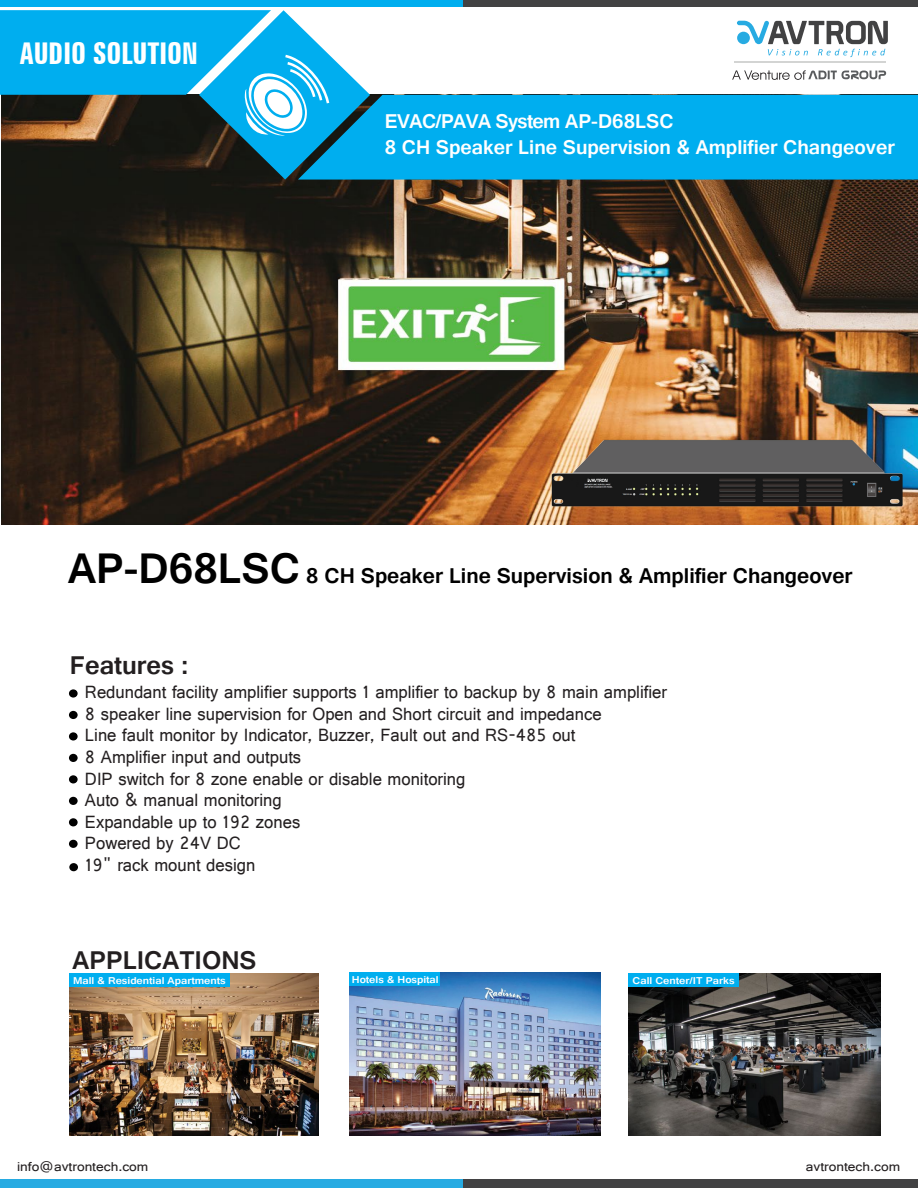
<style>
.page{position:relative;width:918px;height:1188px;background:#fff}
.page>*{position:absolute;margin:0;border:0;box-sizing:border-box;transform-origin:0 0}
.t1{font:700 extra-condensed 30px "Zurich BT";color:#fff}
.t2{font:700 27px "Gautami";color:#231f20}
.t3{font:700 22.5px "Gautami";color:#000}
.t4{font:700 21px/25.2px "Gautami";color:#fff}
.t5{font:18.75px/21.6px "Gautami";color:#231f20;scale:.96 1}
.t6{font:13.5px "Gautami";color:#231f20;scale:1.1 1}
.t7{font:700 10.5px "Gautami";color:#fdfdfe;scale:1.1 1}
.s1{font-size:45px}
</style>
<div class="page">
<img style="left:628px;top:973px;width:252px;height:162px">
<img style="left:349px;top:973px;width:252px;height:163px">
<img style="left:1px;top:180px;width:917px;height:344px">
<div style="left:0;top:0;width:917px;height:6px;background:#00aeef"></div>
<div style="left:464px;top:0;width:454px;height:6px;background:#424243"></div>
<hr style="left:734px;top:62px;width:152px;height:1px;background:#d3d4d3">
<svg style="left:732px;top:70px;width:154px;height:10px"></svg>
<svg style="left:737px;top:21px;width:151px;height:36px"></svg>
<div style="left:0;top:1179px;width:918px;height:9px;background:#27abe2"></div>
<div style="left:463px;top:1179px;width:455px;height:9px;background:#424243"></div>
<div style="left:370px;top:95px;width:548px;height:85px;background:#00aeef"></div>
<svg style="left:0;top:10px;width:370px;height:170px;background:#2e89a8"></svg>
<img style="left:70px;top:974px;width:249px;height:162px">
<div style="left:69px;top:689px;width:9px;height:9px;background:#010101;border-radius:50%"></div>
<div style="left:69px;top:711px;width:9px;height:8px;background:#010101;border-radius:50%"></div>
<div style="left:69px;top:732px;width:9px;height:9px;background:#010101;border-radius:50%"></div>
<div style="left:69px;top:754px;width:9px;height:8px;background:#010101;border-radius:50%"></div>
<div style="left:69px;top:775px;width:9px;height:8px;background:#010101;border-radius:50%"></div>
<div style="left:69px;top:797px;width:9px;height:8px;background:#010101;border-radius:50%"></div>
<div style="left:69px;top:818px;width:9px;height:8px;background:#010101;border-radius:50%"></div>
<div style="left:70px;top:974px;width:160px;height:13px;background:#00aeef"></div>
<div style="left:628px;top:973px;width:111px;height:13px;background:#00aeef"></div>
<div style="left:349px;top:973px;width:91px;height:13px;background:#00aeef"></div>
<div style="left:69px;top:840px;width:9px;height:8px;background:#010101;border-radius:50%"></div>
<div style="left:69px;top:863px;width:9px;height:8px;background:#010101;border-radius:50%"></div>
<img style="left:545px;top:419px;width:369px;height:104px">
<h1 class="t1" style="left:20px;top:37px;width:179px">AUDIO SOLUTION</h1>
<p class="t4" style="left:385px;top:109px;width:511px">EVAC/PAVA System AP-D68LSC<br>8 CH Speaker Line Supervision &amp; Amplifier Changeover</p>
<p class="t3" style="left:68px;top:562px;width:786px"><span class="s1">AP-D68LSC</span> 8 CH Speaker Line Supervision &amp; Amplifier Changeover</p>
<h2 class="t2" style="left:70px;top:649px;width:120px">Features :</h2>
<p class="t5" style="left:85px;top:681px;width:608px">Redundant facility amplifier supports 1 amplifier to backup by 8 main amplifier 8 speaker line supervision for Open and Short circuit and impedance<br>Line fault monitor by Indicator, Buzzer, Fault out and RS-485 out<br>8 Amplifier input and outputs<br>DIP switch for 8 zone enable or disable monitoring<br>Auto &amp; manual monitoring<br>Expandable up to 192 zones<br>Powered by 24V DC<br>19" rack mount design</p>
<h2 class="t2" style="left:73px;top:944px;width:186px">APPLICATIONS</h2>
<p class="t7" style="left:73px;top:975px;width:140px">Mall &amp; Residential Apartments</p>
<p class="t7" style="left:352px;top:973px;width:80px">Hotels &amp; Hospital</p>
<p class="t7" style="left:633px;top:974px;width:94px">Call Center/IT Parks</p>
<p class="t6" style="left:17px;top:1159px;width:121px">info@avtrontech.com</p>
<p class="t6" style="left:806px;top:1159px;width:87px">avtrontech.com</p>
</div>
